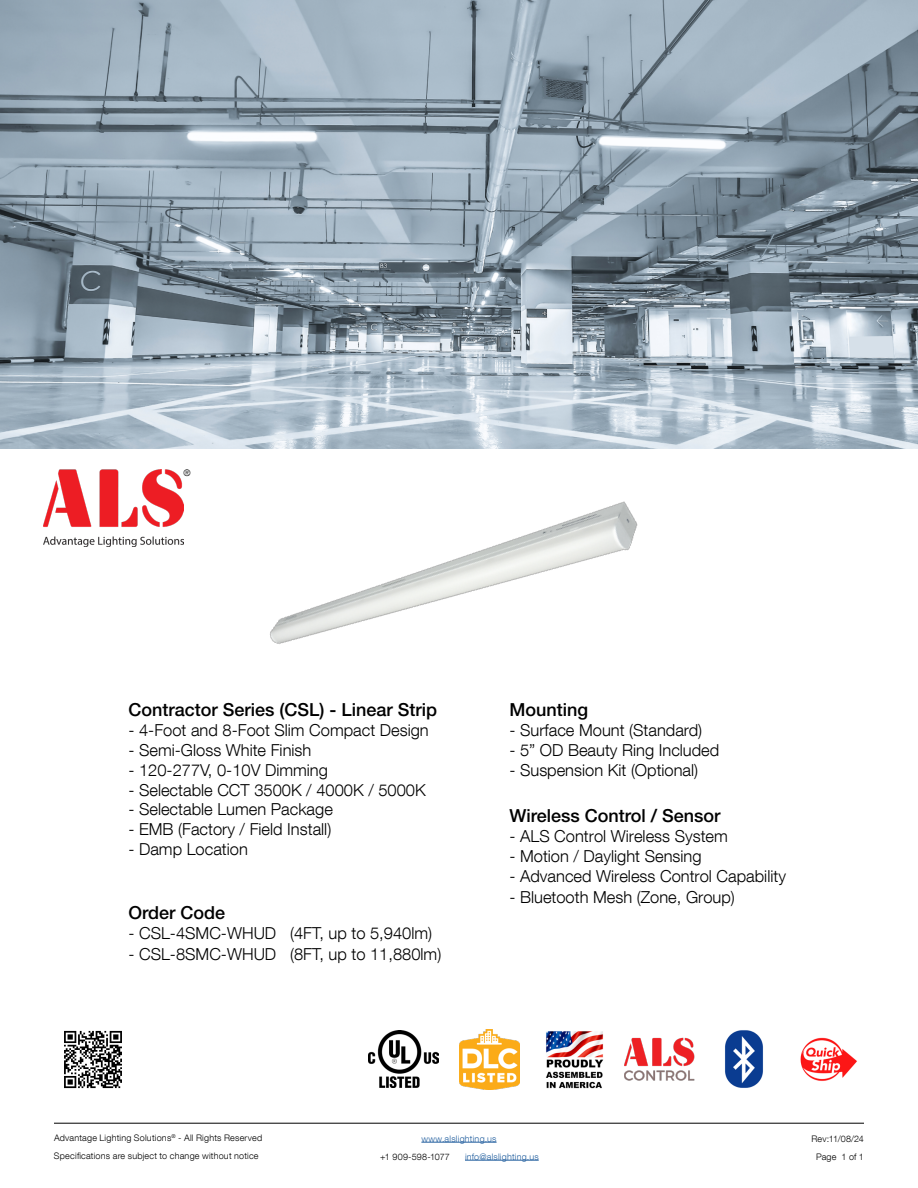
<style>
.page{position:relative;width:918px;height:1188px;background:#fff}
.page>*{position:absolute;margin:0;border:0;box-sizing:border-box;transform-origin:0 0}
.t1{font:500 18px "Helvetica Neue LT Pro";color:#000}
.t2{font:300 16.5px "Helvetica Neue LT Com";color:#000}
.t3{font:300 9px/18px "Helvetica Neue LT Com";letter-spacing:.025em;color:#000;text-align:center}
.t4{font:300 9px "Helvetica Neue LT Com";letter-spacing:.025em;color:#215e9e}
</style>
<div class="page">
<hr style="left:421px;top:1142px;width:76px;height:1px;background:#215e9e">
<hr style="left:465px;top:1160px;width:74px;height:1px;background:#215e9e">
<hr style="left:54px;top:1123px;width:810px;height:1px;background:#000">
<img style="left:0;top:0;width:918px;height:448px">
<img style="left:185px;top:342px;width:542px;height:302px">
<img style="left:43px;top:469px;width:140px;height:77px">
<img style="left:64px;top:1030px;width:58px;height:59px">
<img style="left:459px;top:1029px;width:60px;height:60px">
<img style="left:368px;top:1030px;width:70px;height:57px">
<img style="left:546px;top:1031px;width:58px;height:58px">
<img style="left:624px;top:1037px;width:70px;height:44px">
<img style="left:800px;top:1037px;width:57px;height:44px">
<img style="left:725px;top:1030px;width:38px;height:58px">
<p class="t3" style="left:183px;top:463px;width:9px">®</p>
<p class="t1" style="left:128px;top:699px;width:310px">Contractor Series (CSL) - Linear Strip</p>
<p class="t2" style="left:128px;top:720px;width:302px">- 4-Foot and 8-Foot Slim Compact Design</p>
<p class="t2" style="left:128px;top:740px;width:185px">- Semi-Gloss White Finish</p>
<p class="t2" style="left:128px;top:760px;width:201px">- 120-277V, 0-10V Dimming</p>
<p class="t2" style="left:128px;top:780px;width:299px">- Selectable CCT 3500K / 4000K / 5000K</p>
<p class="t2" style="left:128px;top:799px;width:206px">- Selectable Lumen Package</p>
<p class="t2" style="left:128px;top:819px;width:204px">- EMB (Factory / Field Install)</p>
<p class="t2" style="left:128px;top:839px;width:121px">- Damp Location</p>
<p class="t1" style="left:128px;top:902px;width:98px">Order Code</p>
<p class="t2" style="left:128px;top:923px;width:305px">- CSL-4SMC-WHUD (4FT, up to 5,940lm)</p>
<p class="t2" style="left:128px;top:944px;width:314px">- CSL-8SMC-WHUD (8FT, up to 11,880lm)</p>
<p class="t1" style="left:509px;top:699px;width:80px">Mounting</p>
<p class="t2" style="left:509px;top:720px;width:194px">- Surface Mount (Standard)</p>
<p class="t2" style="left:509px;top:740px;width:211px">- 5” OD Beauty Ring Included</p>
<p class="t2" style="left:509px;top:760px;width:190px">- Suspension Kit (Optional)</p>
<p class="t1" style="left:509px;top:805px;width:213px">Wireless Control / Sensor</p>
<p class="t2" style="left:509px;top:826px;width:220px">- ALS Control Wireless System</p>
<p class="t2" style="left:509px;top:846px;width:194px">- Motion / Daylight Sensing</p>
<p class="t2" style="left:509px;top:866px;width:278px">- Advanced Wireless Control Capability</p>
<p class="t2" style="left:509px;top:887px;width:227px">- Bluetooth Mesh (Zone, Group)</p>
<p class="t3" style="left:54px;top:1129px;width:210px;text-align:left">Advantage Lighting Solutions<sup>®</sup> - All Rights Reserved<br>Specifications are subject to change without notice</p>
<p class="t4" style="left:421px;top:1133px;width:77px">www.alslighting.us</p>
<p class="t3" style="left:380px;top:1147px;width:71px">+1 909-598-1077</p>
<p class="t4" style="left:465px;top:1151px;width:75px">info@alslighting.us</p>
<p class="t3" style="left:811px;top:1129px;width:54px">Rev:11/08/24<br>Page 1 of 1</p>
</div>
